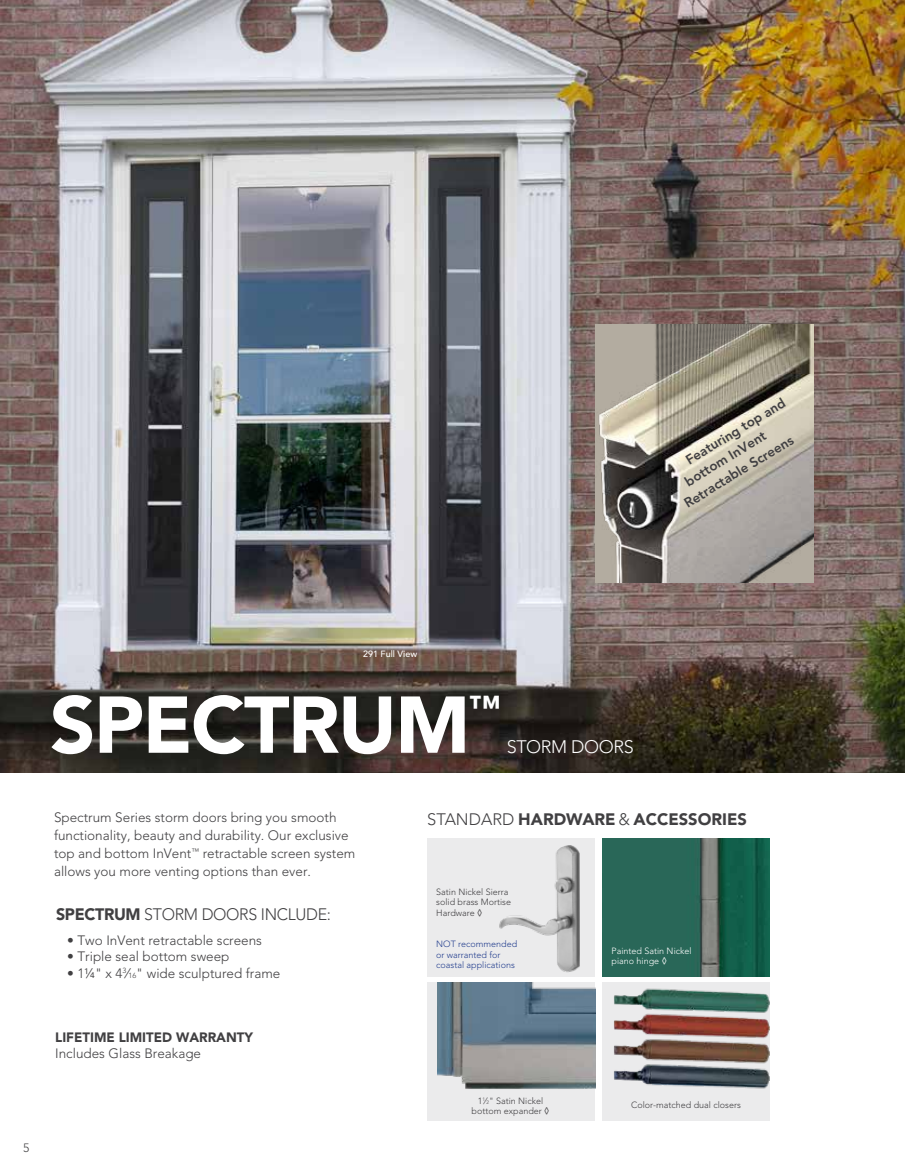
<style>
.page{position:relative;width:905px;height:1175px;background:#fff}
.page>*{position:absolute;margin:0;border:0;box-sizing:border-box;transform-origin:0 0}
.t1{font:900 79.5px "Avenir LT Std";letter-spacing:-.02em;color:#fff}
.t2{font:900 31.5px "Avenir LT Std";color:#fff}
.t3{font:300 18px "Avenir LT Std";letter-spacing:-.02em;color:#fff}
.t4{font:900 16.5px "Avenir LT Std";color:#414042}
.t5{font:300 16.5px "Avenir LT Std";letter-spacing:-.02em;color:#414042}
.t6{font:300 13.5px/18px "Avenir LT Std";color:#414042}
.t7{font:800 13.5px "Avenir LT Std";color:#414042}
.t8{font:900 13.5px "Avenir LT Std";color:#414042}
.t9{font:300 12px "Avenir LT Std";color:#414042}
.t10{font:300 9px/10.5px "Avenir LT Std";color:#414042}
.t11{font:300 9px/10.5px "Avenir LT Std";color:#25408f}
.t12{font:300 9px/10.5px "Avenir LT Std";color:#fff}
.t13{font:500 9px "Avenir LT Std";color:#fff}
.s1{font-weight:300}
.s2{font-weight:900}
.s3{font-size:7.35px}
.s4{font-weight:500}
.s5{font-size:4.95px}
</style>
<div class="page">
<div style="left:427px;top:838px;width:168px;height:138px;background:#ebebec"></div>
<img style="left:499px;top:845px;width:81px;height:127px">
<div style="left:427px;top:982px;width:168px;height:138px;background:#ebebec"></div>
<img style="left:437px;top:982px;width:158px;height:107px">
<img style="left:602px;top:838px;width:168px;height:138px">
<div style="left:602px;top:982px;width:168px;height:138px;background:#ebebec"></div>
<img style="left:614px;top:988px;width:155px;height:101px">
<img style="left:0;top:0;width:904px;height:772px">
<img style="left:595px;top:324px;width:218px;height:259px">
<p class="t7" style="left:682px;top:454px;width:116px;rotate:-32deg">Featuring top and</p>
<p class="t7" style="left:682px;top:476px;width:94px;rotate:-32deg">bottom InVent</p>
<p class="t7" style="left:681px;top:498px;width:127px;rotate:-32deg">Retractable Screens</p>
<p class="t13" style="left:363px;top:649px;width:56px">291 Full View</p>
<h1 class="t1" style="left:50px;top:677px;width:422px">SPECTRUM</h1>
<h2 class="t2" style="left:469px;top:688px;width:33px">™</h2>
<h3 class="t3" style="left:506px;top:736px;width:129px">STORM DOORS</h3>
<p class="t9" style="left:23px;top:1140px;width:8px">5</p>
<p class="t6" style="left:54px;top:808px;width:303px">Spectrum Series storm doors bring you smooth functionality, beauty and durability. Our exclusive top and bottom InVent<sup>™</sup> retractable screen system allows you more venting options than ever.</p>
<p class="t4" style="left:427px;top:809px;width:321px"><span class="s1">STANDARD</span> HARDWARE <span class="s1">&amp;</span> ACCESSORIES</p>
<p class="t5" style="left:56px;top:904px;width:276px"><span class="s2">SPECTRUM</span> STORM DOORS INCLUDE:</p>
<p class="t6" style="left:67px;top:931px;width:196px">• Two InVent retractable screens</p>
<p class="t6" style="left:67px;top:947px;width:164px">• Triple seal bottom sweep</p>
<p class="t6" style="left:67px;top:964px;width:215px">• 1¼" x 4<sup>3</sup>⁄<span class="s3">16</span>" wide sculptured frame</p>
<p class="t8" style="left:55px;top:1029px;width:199px">LIFETIME LIMITED WARRANTY</p>
<p class="t6" style="left:55px;top:1044px;width:147px">Includes Glass Breakage</p>
<p class="t10" style="left:436px;top:886px;width:76px">Satin Nickel Sierra solid brass Mortise<br>Hardware <span class="s4">◊</span></p>
<p class="t11" style="left:436px;top:939px;width:83px">NOT recommended or warranted for coastal applications</p>
<p class="t12" style="left:611px;top:945px;width:82px">Painted Satin Nickel piano hinge <span class="s4">◊</span></p>
<p class="t10" style="left:471px;top:1095px;width:79px;text-align:center">1<sup>1</sup>⁄<span class="s5">2</span>" Satin Nickel bottom expander <span class="s4">◊</span></p>
<p class="t10" style="left:631px;top:1099px;width:111px">Color-matched dual closers</p>
</div>
